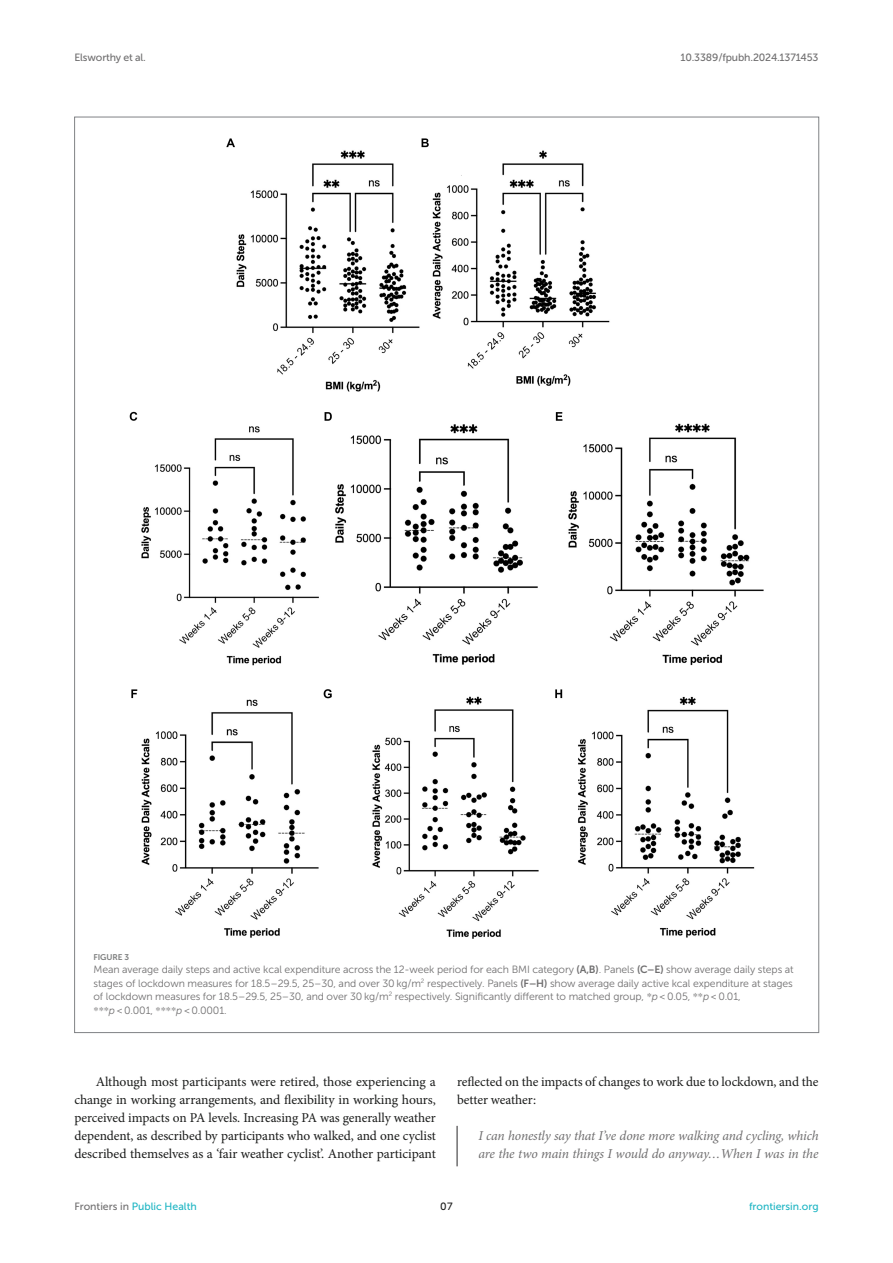
<style>
.page{position:relative;width:893px;height:1263px;background:#fff}
.page>*{position:absolute;margin:0;border:0;box-sizing:border-box;transform-origin:0 0}
.TEXT{font:13.5px/18px "Minion Pro";letter-spacing:-.01em;color:#1b1c1b;text-align:justify}
.BLOCK_QTN{font:italic 13.5px/18px "Minion Pro";letter-spacing:-.015em;color:#706f70}
.FIG_LEG{font:10.5px/13.5px "Museo Sans 300";letter-spacing:-.01em;color:#706f70}
.t1{font:10.5px "Museo Sans 500";letter-spacing:-.015em;color:#706f70}
.t2{font:10.5px "Museo Sans 500";color:#1db5c3}
.t3{font:10.5px "Museo Sans 500";color:#1b1c1b}
.FIG_HD{font:8.25px "Museo Sans 700";letter-spacing:-.01em;color:#7e7f7f}
.s1{font-family:"Museo Sans 700"}
.s2{font-family:"STIX General"}
.s3{font-style:italic}
.s4{color:#706f70}
</style>
<div class="page">
<hr style="left:456px;top:1126px;width:2px;height:40px;background:#706f70">
<img style="left:129px;top:138px;width:635px;height:801px">
<p class="t1" style="left:74px;top:51px;width:73px">Elsworthy et al.</p>
<p class="t1" style="left:680px;top:51px;width:140px">10.3389/fpubh.2024.1371453</p>
<p class="FIG_HD" style="left:94px;top:952px;width:37px">FIGURE 3</p>
<p class="FIG_LEG" style="left:94px;top:963px;width:702px">Mean average daily steps and active kcal expenditure across the 12-week period for each BMI category <span class="s1">(A,B)</span>. Panels <span class="s1">(C–E)</span> show average daily steps at stages of lockdown measures for 18.5–29.5, 25–30, and over 30 kg/m<sup>2</sup> respectively. Panels <span class="s1">(F–H)</span> show average daily active kcal expenditure at stages of lockdown measures for 18.5–29.5, 25–30, and over 30 kg/m<sup>2</sup> respectively. Significantly different to matched group, <span class="s2">*</span><span class="s3">p</span> &lt; 0.05, <span class="s2">**</span><span class="s3">p</span> &lt; 0.01,<br><span class="s2">***</span><span class="s3">p</span> &lt; 0.001, <span class="s2">****</span><span class="s3">p</span> &lt; 0.0001.</p>
<p class="TEXT" style="left:74px;top:1073px;width:363px;text-indent:21px">Although most participants were retired, those experiencing a change in working arrangements, and flexibility in working hours, perceived impacts on PA levels. Increasing PA was generally weather dependent, as described by participants who walked, and one cyclist described themselves as a ‘fair weather cyclist’. Another participant</p>
<p class="TEXT" style="left:457px;top:1073px;width:363px">reflected on the impacts of changes to work due to lockdown, and the better weather:</p>
<p class="BLOCK_QTN" style="left:478px;top:1127px;width:342px">I can honestly say that I’ve done more walking and cycling, which are the two main things I would do anyway…When I was in the</p>
<p class="t2" style="left:74px;top:1200px;width:124px"><span class="s4">Frontiers in</span> Public Health</p>
<p class="t3" style="left:440px;top:1200px;width:14px">07</p>
<p class="t2" style="left:749px;top:1200px;width:71px">frontiersin.org</p>
</div>
